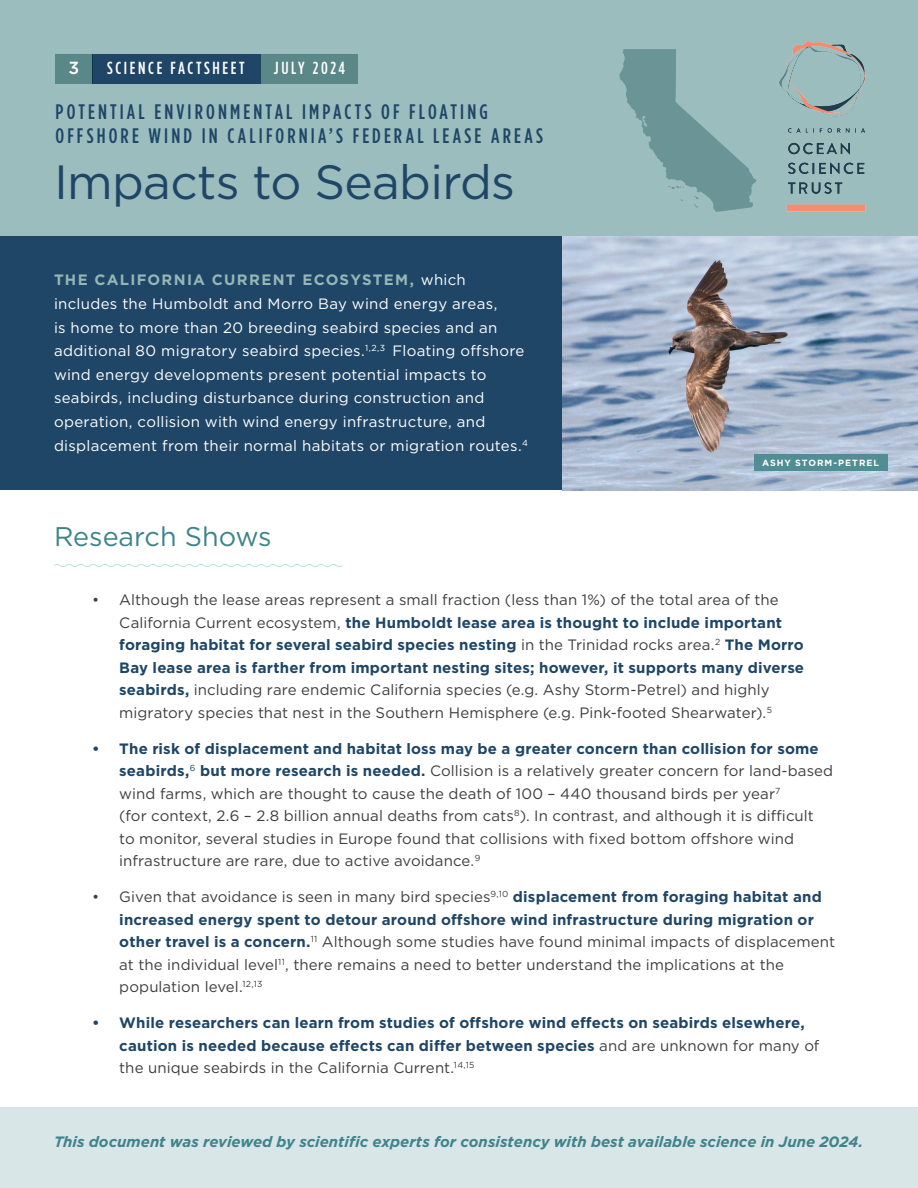
<style>
.page{position:relative;width:918px;height:1188px;background:#fff}
.page>*{position:absolute;margin:0;border:0;box-sizing:border-box;transform-origin:0 0}
.t1{font:48px "Gotham";letter-spacing:-.015em;color:#1f4666}
.t2{font:27px "Gotham";color:#3e848a}
.t3{font:500 21px/24px "Gotham Condensed";letter-spacing:.15em;color:#1f4666}
.t4{font:500 17.55px "Gotham Condensed";letter-spacing:.15em;color:#fff}
.t5{font:500 17.55px "Gotham";color:#fff}
.t6{font:15px/22.5px "Gotham";letter-spacing:.005em;color:#3e3e3f}
.t7{font:15px/23.7px "Gotham";letter-spacing:.02em;color:#fff}
.t8{font:700 15px/22.5px "Gotham";letter-spacing:.01em;color:#1f4666}
.t9{font:italic 700 15px "Gotham";color:#3e848a}
.t10{font:700 9px "Gotham";letter-spacing:.105em;color:#fff}
.s1{font-weight:700;color:#95b7b7}
.s2{font-weight:700;color:#1f4666}
.s3{font-weight:400;color:#3e3e3f}
</style>
<div class="page">
<div style="left:0;top:235px;width:563px;height:255px;background:#1f4666"></div>
<img style="left:563px;top:235px;width:355px;height:255px">
<svg style="left:54px;top:564px;width:289px;height:3px"></svg>
<div style="left:755px;top:454px;width:133px;height:17px;background:#518d94"></div>
<div style="left:0;top:1107px;width:918px;height:81px;background:#d9e6e8"></div>
<div style="left:0;top:0;width:918px;height:235px;background:#9bbdbe"></div>
<div style="left:93px;top:54px;width:168px;height:29px;background:#1f4666"></div>
<div style="left:56px;top:54px;width:37px;height:29px;background:#5a8788"></div>
<div style="left:261px;top:54px;width:96px;height:29px;background:#5a8788"></div>
<img style="left:779px;top:41px;width:87px;height:171px">
<svg style="left:619px;top:49px;width:137px;height:163px"></svg>
<p class="t5" style="left:69px;top:57px;width:12px">3</p>
<p class="t4" style="left:107px;top:58px;width:139px">SCIENCE FACTSHEET</p>
<p class="t4" style="left:274px;top:58px;width:72px">JULY 2024</p>
<h3 class="t3" style="left:56px;top:100px;width:489px">POTENTIAL ENVIRONMENTAL IMPACTS OF FLOATING<br>OFFSHORE WIND IN CALIFORNIA’S FEDERAL LEASE AREAS</h3>
<h1 class="t1" style="left:54px;top:152px;width:463px">Impacts to Seabirds</h1>
<p class="t7" style="left:54px;top:268px;width:476px"><span class="s1">THE CALIFORNIA CURRENT ECOSYSTEM,</span> which includes the Humboldt and Morro Bay wind energy areas,<br>is home to more than 20 breeding seabird species and an additional 80 migratory seabird species.<sup>1,2,3</sup> Floating offshore wind energy developments present potential impacts to seabirds, including disturbance during construction and operation, collision with wind energy infrastructure, and displacement from their normal habitats or migration routes.<sup>4</sup></p>
<h2 class="t2" style="left:54px;top:519px;width:219px">Research Shows</h2>
<p class="t10" style="left:762px;top:457px;width:119px">ASHY STORM-PETREL</p>
<p class="t6" style="left:119px;top:589px;width:686px;text-indent:-27px">• Although the lease areas represent a small fraction (less than 1%) of the total area of the California Current ecosystem, <span class="s2">the Humboldt lease area is thought to include important foraging habitat for several seabird species nesting</span> in the Trinidad rocks area.<sup>2</sup> <span class="s2">The Morro Bay lease area is farther from important nesting sites; however, it supports many diverse seabirds,</span> including rare endemic California species (e.g. Ashy Storm-Petrel) and highly migratory species that nest in the Southern Hemisphere (e.g. Pink-footed Shearwater).<sup>5</sup></p>
<p class="t6" style="left:119px;top:737px;width:715px;text-indent:-27px"><span class="s2">• The risk of displacement and habitat loss may be a greater concern than collision for some seabirds,</span><sup>6</sup> <span class="s2">but more research is needed.</span> Collision is a relatively greater concern for land-based wind farms, which are thought to cause the death of 100 – 440 thousand birds per year<sup>7<br></sup>(for context, 2.6 – 2.8 billion annual deaths from cats<sup>8</sup>). In contrast, and although it is difficult<br>to monitor, several studies in Europe found that collisions with fixed bottom offshore wind infrastructure are rare, due to active avoidance.<sup>9</sup></p>
<p class="t6" style="left:119px;top:886px;width:717px;text-indent:-27px">• Given that avoidance is seen in many bird species<sup>9,10</sup> <span class="s2">displacement from foraging habitat and increased energy spent to detour around offshore wind infrastructure during migration or other travel is a concern.</span><sup>11</sup> Although some studies have found minimal impacts of displacement at the individual level<sup>11</sup>, there remains a need to better understand the implications at the population level.<sup>12,13</sup></p>
<p class="t8" style="left:119px;top:1012px;width:702px;text-indent:-27px">• While researchers can learn from studies of offshore wind effects on seabirds elsewhere, caution is needed because effects can differ between species <span class="s3">and are unknown for many of the unique seabirds in the California Current.</span><sup>14,15</sup></p>
<p class="t9" style="left:54px;top:1131px;width:811px">This document was reviewed by scientific experts for consistency with best available science in June 2024.</p>
</div>
